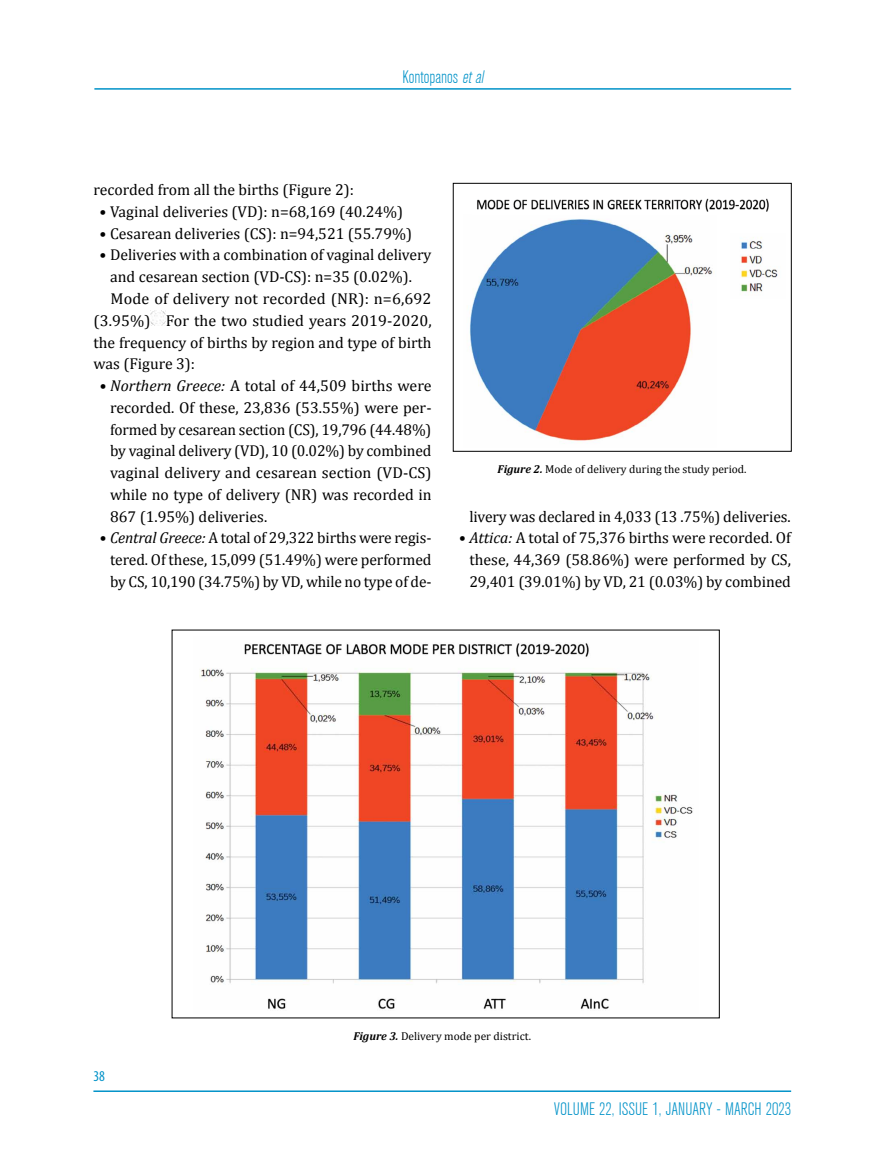
<style>
.page{position:relative;width:893px;height:1170px;background:#fff}
.page>*{position:absolute;margin:0;border:0;box-sizing:border-box;transform-origin:0 0}
.t1{font:300 condensed 18px "PF Akzidenz";color:#0092c8}
.t2{font:15.75px/21.8px "Cambria";color:#000;text-align:justify}
.t3{font:condensed 15px "Myriad Pro";color:#0092c8}
.t4{font:11.4px "Cambria";color:#000}
.s1{font-style:italic}
.s2{font-weight:700;font-style:italic}
</style>
<div class="page">
<hr style="left:93px;top:1090px;width:698px;height:1px;background:#0092c8">
<hr style="left:94px;top:88px;width:697px;height:2px;background:#0092c8">
<img style="left:151px;top:311px;width:14px;height:15px">
<img style="left:740px;top:237px;width:38px;height:56px">
<img style="left:469px;top:219px;width:245px;height:222px">
<img style="left:477px;top:198px;width:292px;height:14px">
<div style="left:453px;top:183px;width:339px;height:268px;border:1px solid #000"></div>
<img style="left:199px;top:643px;width:494px;height:367px">
<p class="t1" style="left:402px;top:67px;width:86px">KONTOPANOS <span class="s1">etal</span></p>
<p class="t2" style="left:94px;top:179px;width:262px">recorded from all the births (Figure 2):</p>
<p class="t2" style="left:100px;top:201px;width:305px">• Vaginal deliveries (VD): n=68,169 (40.24%)</p>
<p class="t2" style="left:100px;top:222px;width:314px">• Cesarean deliveries (CS): n=94,521 (55.79%)</p>
<p class="t2" style="left:100px;top:244px;width:333px">• Deliveries with a combination of vaginal delivery</p>
<p class="t2" style="left:110px;top:266px;width:303px">and cesarean section (VD-CS): n=35 (0.02%).</p>
<p class="t2" style="left:111px;top:288px;width:322px">Mode of delivery not recorded (NR): n=6,692</p>
<p class="t2" style="left:94px;top:309px;width:340px">(3.95%) For the two studied years 2019-2020,</p>
<p class="t2" style="left:94px;top:331px;width:340px">the frequency of births by region and type of birth</p>
<p class="t2" style="left:94px;top:353px;width:103px">was (Figure 3):</p>
<p class="t2" style="left:110px;top:375px;width:323px;text-indent:-10px"><span class="s1">• Northern Greece:</span> A total of 44,509 births were recorded. Of these, 23,836 (53.55%) were per&shy;formed by cesarean section (CS), 19,796 (44.48%) by vaginal delivery (VD), 10 (0.02%) by combined vaginal delivery and cesarean section (VD-CS) while no type of delivery (NR) was recorded in 867 (1.95%) deliveries.</p>
<p class="t2" style="left:110px;top:527px;width:323px;text-indent:-11px"><span class="s1">• Central Greece:</span> A total of 29,322 births were regis&shy;tered. Of these, 15,099 (51.49%) were performed by CS, 10,190 (34.75%) by VD, while no type of de-</p>
<p class="t4" style="left:498px;top:462px;width:250px"><span class="s2">Figure 2.</span> Mode of delivery during the study period.</p>
<p class="t2" style="left:469px;top:505px;width:323px">livery was declared in 4,033 (13 .75%) deliveries.</p>
<p class="t2" style="left:469px;top:527px;width:323px;text-indent:-10px"><span class="s1">• Attica:</span> A total of 75,376 births were recorded. Of these, 44,369 (58.86%) were performed by CS, 29,401 (39.01%) by VD, 21 (0.03%) by combined</p>
<p class="t3" style="left:93px;top:1066px;width:13px">38</p>
<p class="t4" style="left:353px;top:1029px;width:179px"><span class="s2">Figure 3.</span> Delivery mode per district.</p>
<p class="t1" style="left:554px;top:1098px;width:239px">VOLUME 22, ISSUE 1, JANUARY - MARCH 2023</p>
</div>
